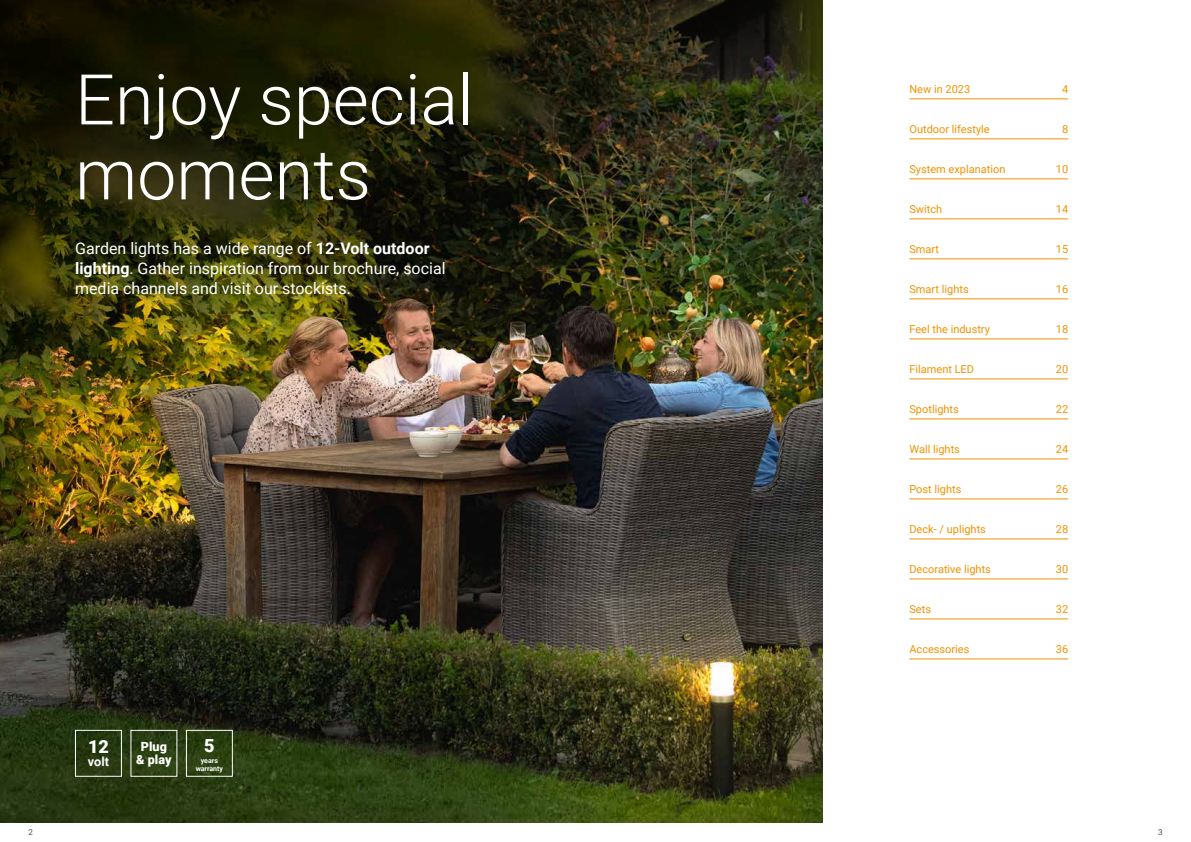
<style>
.page{position:relative;width:1191px;height:842px;background:#fff}
.page>*{position:absolute;margin:0;border:0;box-sizing:border-box;transform-origin:0 0}
.t1{font:300 70px/75px "Roboto";color:#fff}
.t2{font:900 18px "Roboto";color:#fff}
.t3{font:16px/20px "Roboto";color:#fff}
.t4{font:900 12.6px/12.6px "Roboto";color:#fff;text-align:center}
.t5{font:700 12.6px "Roboto";color:#fff}
.t6{font:11px "Roboto";color:#f39200}
.t7{font:300 8px "Roboto";color:#000}
.t8{font:700 7px/8px "Roboto";color:#fff;text-align:center}
.s1{font-weight:700}
</style>
<div class="page">
<img style="left:0;top:571px;width:822px;height:251px">
<img style="left:0;top:0;width:822px;height:571px">
<hr style="left:909px;top:98px;width:159px;height:1px;background:#f39200">
<hr style="left:909px;top:138px;width:159px;height:1px;background:#f39200">
<hr style="left:909px;top:178px;width:159px;height:1px;background:#f39200">
<hr style="left:909px;top:218px;width:159px;height:1px;background:#f39200">
<hr style="left:909px;top:258px;width:159px;height:1px;background:#f39200">
<hr style="left:909px;top:298px;width:159px;height:1px;background:#f39200">
<hr style="left:909px;top:338px;width:159px;height:1px;background:#f39200">
<hr style="left:909px;top:378px;width:159px;height:1px;background:#f39200">
<hr style="left:909px;top:418px;width:159px;height:1px;background:#f39200">
<hr style="left:909px;top:458px;width:159px;height:1px;background:#f39200">
<hr style="left:909px;top:498px;width:159px;height:1px;background:#f39200">
<hr style="left:909px;top:538px;width:159px;height:1px;background:#f39200">
<hr style="left:909px;top:578px;width:159px;height:1px;background:#f39200">
<hr style="left:909px;top:618px;width:159px;height:1px;background:#f39200">
<hr style="left:909px;top:658px;width:159px;height:1px;background:#f39200">
<div style="left:75px;top:730px;width:47px;height:47px;border:1px solid #fff"></div>
<div style="left:186px;top:730px;width:47px;height:47px;border:1px solid #fff"></div>
<div style="left:131px;top:730px;width:46px;height:47px;border:1px solid #fff"></div>
<h1 class="t1" style="left:75px;top:68px;width:400px">Enjoy special moments</h1>
<h3 class="t3" style="left:75px;top:239px;width:372px">Garden lights has a wide range of <span class="s1">12-Volt outdoor lighting</span>. Gather inspiration from our brochure, social media channels and visit our stockists.</h3>
<h2 class="t2" style="left:88px;top:740px;width:22px">12</h2>
<p class="t5" style="left:88px;top:756px;width:22px">volt</p>
<p class="t4" style="left:136px;top:741px;width:37px">Plug &amp; play</p>
<h2 class="t2" style="left:204px;top:738px;width:12px">5</h2>
<p class="t8" style="left:196px;top:757px;width:29px">years warranty</p>
<p class="t6" style="left:909px;top:84px;width:62px">New in 2023</p>
<p class="t6" style="left:1062px;top:84px;width:8px">4</p>
<p class="t6" style="left:909px;top:124px;width:82px">Outdoor lifestyle</p>
<p class="t6" style="left:1062px;top:124px;width:8px">8</p>
<p class="t6" style="left:909px;top:164px;width:97px">System explanation</p>
<p class="t6" style="left:1055px;top:164px;width:14px">10</p>
<p class="t6" style="left:909px;top:204px;width:34px">Switch</p>
<p class="t6" style="left:1055px;top:204px;width:14px">14</p>
<p class="t6" style="left:909px;top:244px;width:31px">Smart</p>
<p class="t6" style="left:1055px;top:244px;width:14px">15</p>
<p class="t6" style="left:909px;top:284px;width:61px">Smart lights</p>
<p class="t6" style="left:1055px;top:284px;width:14px">16</p>
<p class="t6" style="left:909px;top:324px;width:82px">Feel the industry</p>
<p class="t6" style="left:1055px;top:324px;width:14px">18</p>
<p class="t6" style="left:909px;top:364px;width:66px">Filament LED</p>
<p class="t6" style="left:1055px;top:364px;width:14px">20</p>
<p class="t6" style="left:909px;top:404px;width:51px">Spotlights</p>
<p class="t6" style="left:1055px;top:404px;width:14px">22</p>
<p class="t6" style="left:909px;top:444px;width:52px">Wall lights</p>
<p class="t6" style="left:1055px;top:444px;width:14px">24</p>
<p class="t6" style="left:909px;top:484px;width:53px">Post lights</p>
<p class="t6" style="left:1055px;top:484px;width:14px">26</p>
<p class="t6" style="left:909px;top:524px;width:78px">Deck- / uplights</p>
<p class="t6" style="left:1055px;top:524px;width:14px">28</p>
<p class="t6" style="left:909px;top:564px;width:83px">Decorative lights</p>
<p class="t6" style="left:1055px;top:564px;width:14px">30</p>
<p class="t6" style="left:909px;top:604px;width:23px">Sets</p>
<p class="t6" style="left:1055px;top:604px;width:14px">32</p>
<p class="t6" style="left:909px;top:644px;width:62px">Accessories</p>
<p class="t6" style="left:1055px;top:644px;width:14px">36</p>
<p class="t7" style="left:28px;top:828px;width:6px">2</p>
<p class="t7" style="left:1158px;top:828px;width:6px">3</p>
</div>
